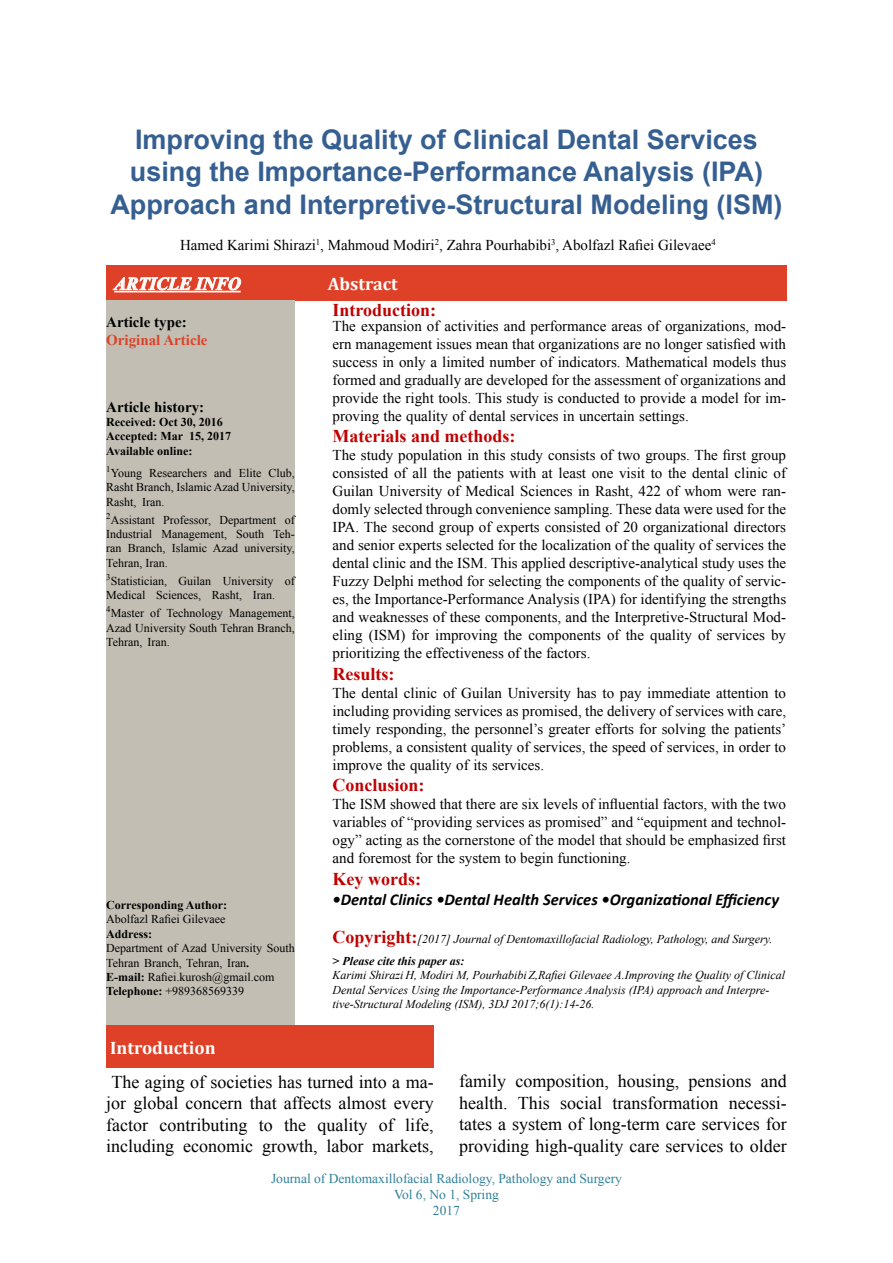
<style>
.page{position:relative;width:893px;height:1263px;background:#fff}
.page>*{position:absolute;margin:0;border:0;box-sizing:border-box;transform-origin:0 0}
.t1{font:700 27px/32.4px "Arial";color:#365f91;text-align:center}
.t2{font:18px/21.6px "Times New Roman";color:#000;text-align:justify}
.t3{font:700 18px "Times New Roman";color:#c00000}
.t4{font:700 18px "Cambria";color:#fff}
.t5{font:italic 700 18px "Times New Roman";color:#fff}
.t6{font:italic 700 16.5px "Calibri";color:#000}
.t7{font:15px/18px "Times New Roman";color:#000;text-align:justify}
.t8{font:700 15px "Times New Roman";color:#000}
.t9{font:700 15px "Times New Roman";color:#de4127}
.t10{font:13.5px/16.2px "Times New Roman";color:#31809b;text-align:center}
.t11{font:12px/14.4px "Times New Roman";color:#000;text-align:justify}
.t12{font:italic 12px/14.4px "Times New Roman";color:#000}
.t13{font:700 12px/14.4px "Times New Roman";color:#000}
.s1{font-weight:700}
.s2{font-weight:700;font-style:normal;font-size:18px;color:#c00000}
</style>
<div class="page">
<div style="left:106px;top:265px;width:681px;height:35px;background:#de4127"></div>
<hr style="left:114px;top:291px;width:127px;height:1px;background:#fff">
<svg style="left:112px;top:277px;width:129px;height:14px"></svg>
<div style="left:106px;top:300px;width:189px;height:86px;background:#c2beb3"></div>
<div style="left:106px;top:386px;width:189px;height:80px;background:#c2beb3"></div>
<div style="left:106px;top:466px;width:189px;height:204px;background:#c2beb3"></div>
<div style="left:106px;top:670px;width:189px;height:355px;background:#c2beb3"></div>
<div style="left:106px;top:1025px;width:328px;height:43px;background:#de4127"></div>
<h1 class="t1" style="left:110px;top:124px;width:674px">Improving the Quality of Clinical Dental Services using the Importance-Performance Analysis (IPA)<br>Approach and Interpretive-Structural Modeling (ISM)</h1>
<p class="t7" style="left:180px;top:236px;width:537px">Hamed Karimi Shirazi<sup>1</sup>, Mahmoud Modiri<sup>2</sup>, Zahra Pourhabibi<sup>3</sup>, Abolfazl Rafiei Gilevaee<sup>4</sup></p>
<p class="t5" style="left:114px;top:271px;width:128px">ARTICLE INFO</p>
<p class="t4" style="left:328px;top:271px;width:71px">Abstract</p>
<p class="t8" style="left:106px;top:311px;width:82px">Article type:</p>
<p class="t9" style="left:106px;top:329px;width:103px">Original Article</p>
<p class="t3" style="left:333px;top:297px;width:105px">Introduction:</p>
<p class="t7" style="left:333px;top:316px;width:455px">The expansion of activities and performance areas of organizations, mod&shy;ern management issues mean that organizations are no longer satisfied with success in only a limited number of indicators. Mathematical models thus formed and gradually are developed for the assessment of organizations and provide the right tools. This study is conducted to provide a model for im&shy;proving the quality of dental services in uncertain settings.</p>
<p class="t3" style="left:333px;top:424px;width:184px">Materials and methods:</p>
<p class="t7" style="left:333px;top:446px;width:455px">The study population in this study consists of two groups. The first group consisted of all the patients with at least one visit to the dental clinic of Guilan University of Medical Sciences in Rasht, 422 of whom were ran&shy;domly selected through convenience sampling. These data were used for the IPA. The second group of experts consisted of 20 organizational directors and senior experts selected for the localization of the quality of services the dental clinic and the ISM. This applied descriptive-analytical study uses the Fuzzy Delphi method for selecting the components of the quality of servic&shy;es, the Importance-Performance Analysis (IPA) for identifying the strengths and weaknesses of these components, and the Interpretive-Structural Mod&shy;eling (ISM) for improving the components of the quality of services by prioritizing the effectiveness of the factors.</p>
<p class="t3" style="left:333px;top:661px;width:63px">Results:</p>
<p class="t7" style="left:333px;top:683px;width:455px">The dental clinic of Guilan University has to pay immediate attention to including providing services as promised, the delivery of services with care, timely responding, the personnel’s greater efforts for solving the patients’ problems, a consistent quality of services, the speed of services, in order to improve the quality of its services.</p>
<p class="t3" style="left:333px;top:773px;width:94px">Conclusion:</p>
<p class="t7" style="left:333px;top:795px;width:455px">The ISM showed that there are six levels of influential factors, with the two variables of “providing services as promised” and “equipment and technol&shy;ogy” acting as the cornerstone of the model that should be emphasized first and foremost for the system to begin functioning.</p>
<p class="t3" style="left:333px;top:866px;width:90px">Key words:</p>
<p class="t6" style="left:333px;top:889px;width:448px">•Dental Clinics •Dental Health Services •Organizational Efficiency</p>
<p class="t8" style="left:106px;top:396px;width:99px">Article history:</p>
<p class="t13" style="left:106px;top:415px;width:126px">Received: Oct 30, 2016<br>Accepted: Mar 15, 2017<br>Available online:</p>
<p class="t11" style="left:106px;top:465px;width:190px"><sup>1</sup>Young Researchers and Elite Club, Rasht Branch, Islamic Azad University, Rasht, Iran.</p>
<p class="t11" style="left:106px;top:512px;width:190px"><sup>2</sup>Assistant Professor, Department of Industrial Management, South Teh&shy;ran Branch, Islamic Azad university, Tehran, Iran.</p>
<p class="t11" style="left:106px;top:573px;width:190px"><sup>3</sup>Statistician, Guilan University of<br>Medical Sciences, Rasht, Iran.</p>
<p class="t11" style="left:106px;top:606px;width:190px"><sup>4</sup>Master of Technology Management, Azad University South Tehran Branch, Tehran, Iran.</p>
<p class="t13" style="left:106px;top:897px;width:122px">Corresponding Author:</p>
<p class="t11" style="left:106px;top:912px;width:121px">Abolfazl Rafiei Gilevaee</p>
<p class="t13" style="left:106px;top:926px;width:47px">Address:</p>
<p class="t11" style="left:106px;top:941px;width:190px;text-align:left">Department of Azad University South<br>Tehran Branch, Tehran, Iran<span class="s1">.<br>E-mail:</span> Rafiei.kurosh@gmail.com<br><span class="s1">Telephone:</span> +989368569339</p>
<p class="t12" style="left:333px;top:928px;width:441px;line-height:21.6px"><span class="s2">Copyright:</span>[2017] Journal of Dentomaxillofacial Radiology, Pathology, and Surgery. <span class="s1">&gt; Please cite this paper as:</span></p>
<p class="t12" style="left:333px;top:968px;width:454px">Karimi Shirazi H, Modiri M, Pourhabibi Z,Rafiei Gilevaee A.Improving the Quality of Clinical<br>Dental Services Using the Importance-Performance Analysis (IPA) approach and Interpre&shy;tive-Structural Modeling (ISM), 3DJ 2017;6(1):14-26.</p>
<p class="t4" style="left:110px;top:1035px;width:107px">Introduction</p>
<p class="t2" style="left:106px;top:1070px;width:329px">The aging of societies has turned into a ma&shy;jor global concern that affects almost every factor contributing to the quality of life, including economic growth, labor markets,</p>
<p class="t2" style="left:459px;top:1070px;width:329px">family composition, housing, pensions and health. This social transformation necessi&shy;tates a system of long-term care services for providing high-quality care services to older</p>
<p class="t10" style="left:271px;top:1170px;width:352px">Journal of Dentomaxillofacial Radiology, Pathology and Surgery<br>Vol 6, No 1, Spring<br>2017</p>
</div>
